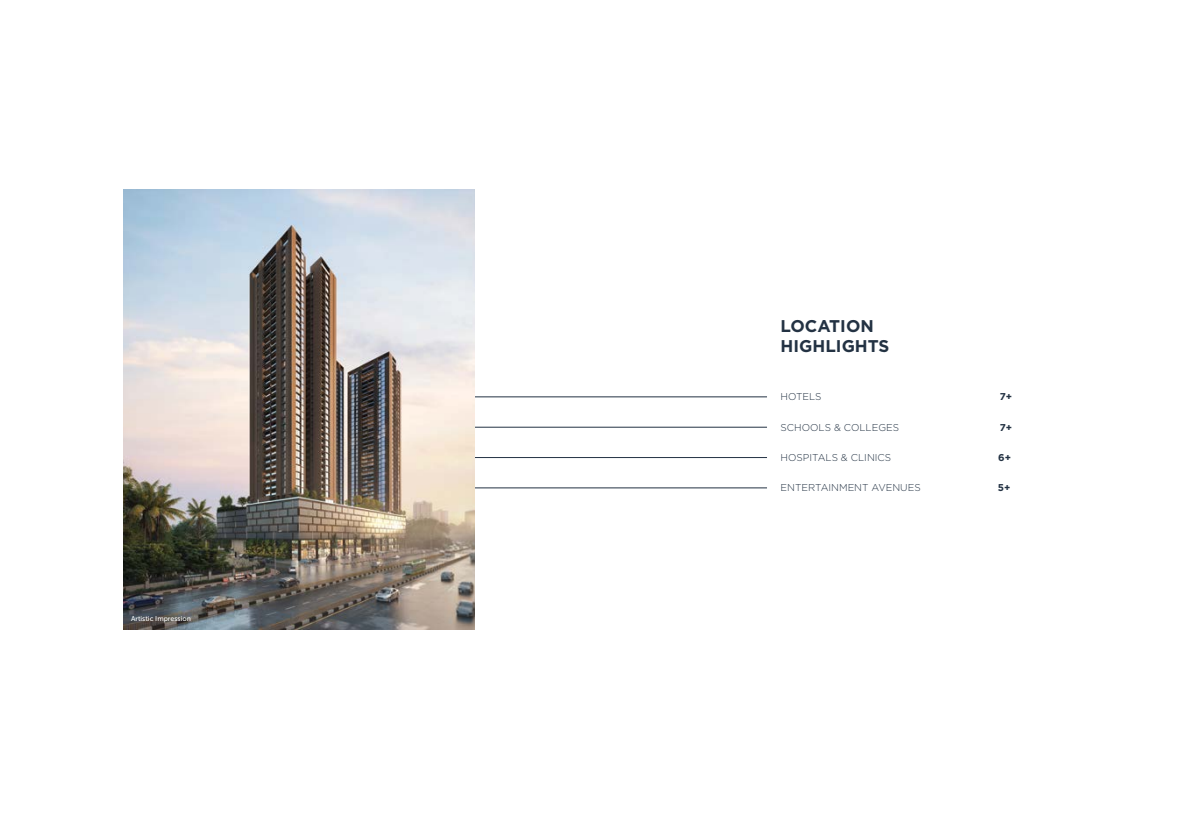
<style>
.page{position:relative;width:1197px;height:819px;background:#fff}
.page>*{position:absolute;margin:0;border:0;box-sizing:border-box;transform-origin:0 0}
.t1{font:700 16.97px/20.4px "Gotham";color:#233243}
.t2{font:300 9.89px "Gotham";color:#233243}
.t3{font:700 9.89px "Gotham";color:#233243}
.t4{font:7px "Museo Sans 500";color:#fff}
</style>
<div class="page">
<hr style="left:469px;top:397px;width:298px;height:1px;background:#233243">
<hr style="left:469px;top:488px;width:298px;height:1px;background:#233243">
<hr style="left:469px;top:427px;width:298px;height:1px;background:#233243">
<hr style="left:469px;top:457px;width:298px;height:1px;background:#233243">
<img style="left:123px;top:190px;width:352px;height:439px">
<p class="t4" style="left:131px;top:615px;width:62px">Artistic Impression</p>
<h1 class="t1" style="left:781px;top:315px;width:110px">LOCATION<br>HIGHLIGHTS</h1>
<p class="t2" style="left:781px;top:392px;width:42px">HOTELS</p>
<p class="t3" style="left:1000px;top:391px;width:14px">7+</p>
<p class="t2" style="left:781px;top:422px;width:120px">SCHOOLS &amp; COLLEGES</p>
<p class="t3" style="left:1000px;top:422px;width:14px">7+</p>
<p class="t2" style="left:781px;top:452px;width:112px">HOSPITALS &amp; CLINICS</p>
<p class="t3" style="left:998px;top:452px;width:14px">6+</p>
<p class="t2" style="left:781px;top:482px;width:142px">ENTERTAINMENT AVENUES</p>
<p class="t3" style="left:998px;top:482px;width:14px">5+</p>
</div>
